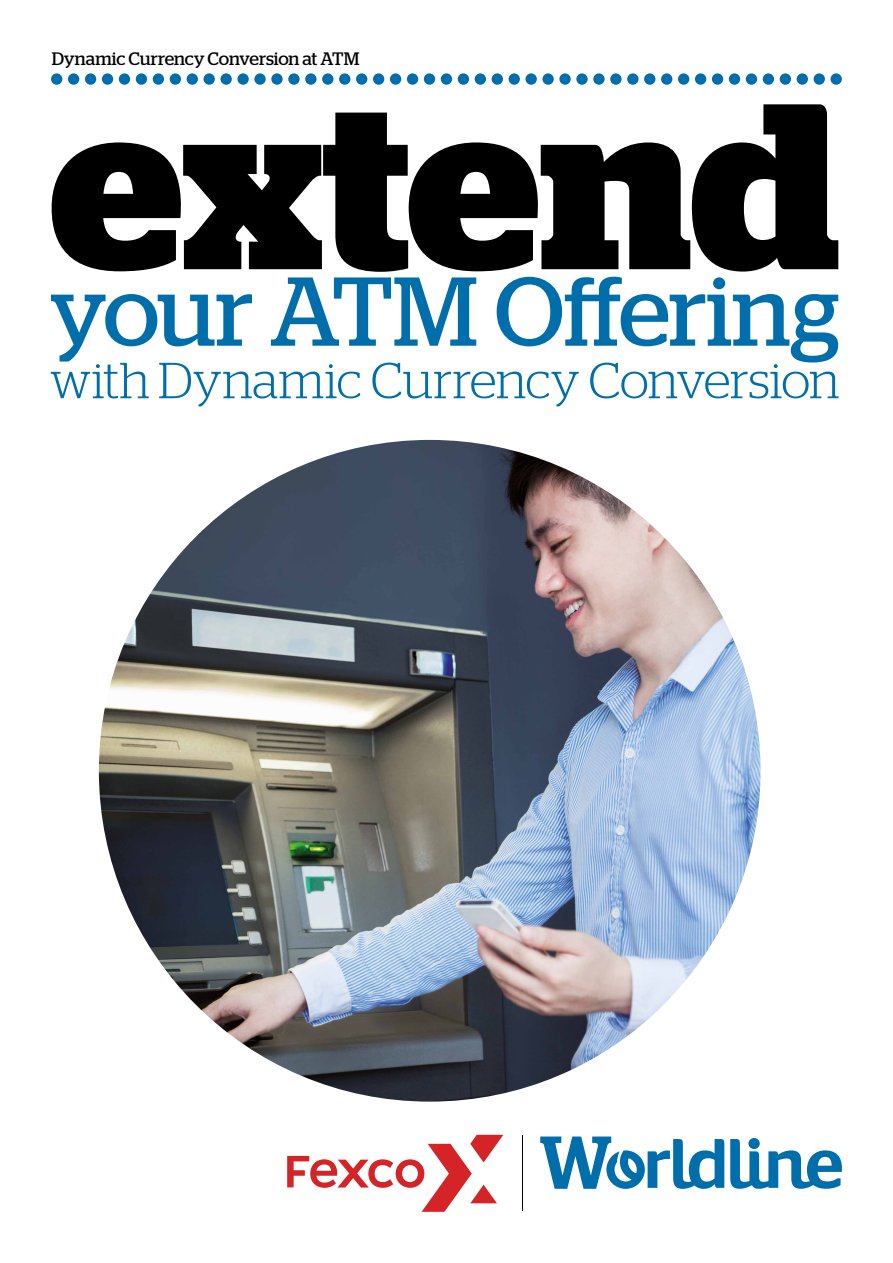
<style>
.page{position:relative;width:893px;height:1263px;background:#fff}
.page>*{position:absolute;margin:0;border:0;box-sizing:border-box;transform-origin:0 0}
.t1{font:700 235.5px "Stag";letter-spacing:-.005em;color:#000}
.t2{font:97.5px "Stag";letter-spacing:-.005em;color:#006eab}
.t3{font:300 50.55px "Stag";letter-spacing:-.01em;color:#006eab}
.t4{font:18px "Stag";letter-spacing:-.005em;color:#000}
</style>
<div class="page">
<img style="left:99px;top:440px;width:662px;height:661px;border-radius:331px">
<hr style="left:522px;top:1135px;width:1px;height:76px;background:#000">
<svg style="left:287px;top:1135px;width:216px;height:77px"></svg>
<svg style="left:730px;top:1139px;width:112px;height:50px"></svg>
<svg style="left:540px;top:1136px;width:184px;height:53px"></svg>
<div style="left:51px;top:73px;width:11px;height:12px;background:#006eab;border-radius:50%"></div>
<div style="left:68px;top:73px;width:11px;height:12px;background:#006eab;border-radius:50%"></div>
<div style="left:85px;top:73px;width:11px;height:12px;background:#006eab;border-radius:50%"></div>
<div style="left:102px;top:73px;width:11px;height:12px;background:#006eab;border-radius:50%"></div>
<div style="left:119px;top:73px;width:11px;height:12px;background:#006eab;border-radius:50%"></div>
<div style="left:136px;top:73px;width:11px;height:12px;background:#006eab;border-radius:50%"></div>
<div style="left:153px;top:73px;width:11px;height:12px;background:#006eab;border-radius:50%"></div>
<div style="left:170px;top:73px;width:11px;height:12px;background:#006eab;border-radius:50%"></div>
<div style="left:187px;top:73px;width:11px;height:12px;background:#006eab;border-radius:50%"></div>
<div style="left:204px;top:73px;width:11px;height:12px;background:#006eab;border-radius:50%"></div>
<div style="left:220px;top:73px;width:12px;height:12px;background:#006eab;border-radius:50%"></div>
<div style="left:237px;top:73px;width:12px;height:12px;background:#006eab;border-radius:50%"></div>
<div style="left:254px;top:73px;width:12px;height:12px;background:#006eab;border-radius:50%"></div>
<div style="left:271px;top:73px;width:12px;height:12px;background:#006eab;border-radius:50%"></div>
<div style="left:288px;top:73px;width:12px;height:12px;background:#006eab;border-radius:50%"></div>
<div style="left:305px;top:73px;width:12px;height:12px;background:#006eab;border-radius:50%"></div>
<div style="left:322px;top:73px;width:11px;height:12px;background:#006eab;border-radius:50%"></div>
<div style="left:339px;top:73px;width:11px;height:12px;background:#006eab;border-radius:50%"></div>
<div style="left:356px;top:73px;width:11px;height:12px;background:#006eab;border-radius:50%"></div>
<div style="left:373px;top:73px;width:11px;height:12px;background:#006eab;border-radius:50%"></div>
<div style="left:390px;top:73px;width:11px;height:12px;background:#006eab;border-radius:50%"></div>
<div style="left:407px;top:73px;width:11px;height:12px;background:#006eab;border-radius:50%"></div>
<div style="left:424px;top:73px;width:11px;height:12px;background:#006eab;border-radius:50%"></div>
<div style="left:441px;top:73px;width:11px;height:12px;background:#006eab;border-radius:50%"></div>
<div style="left:458px;top:73px;width:11px;height:12px;background:#006eab;border-radius:50%"></div>
<div style="left:475px;top:73px;width:11px;height:12px;background:#006eab;border-radius:50%"></div>
<div style="left:492px;top:73px;width:11px;height:12px;background:#006eab;border-radius:50%"></div>
<div style="left:509px;top:73px;width:11px;height:12px;background:#006eab;border-radius:50%"></div>
<div style="left:525px;top:73px;width:12px;height:12px;background:#006eab;border-radius:50%"></div>
<div style="left:542px;top:73px;width:12px;height:12px;background:#006eab;border-radius:50%"></div>
<div style="left:559px;top:73px;width:12px;height:12px;background:#006eab;border-radius:50%"></div>
<div style="left:576px;top:73px;width:12px;height:12px;background:#006eab;border-radius:50%"></div>
<div style="left:593px;top:73px;width:12px;height:12px;background:#006eab;border-radius:50%"></div>
<div style="left:610px;top:73px;width:12px;height:12px;background:#006eab;border-radius:50%"></div>
<div style="left:627px;top:73px;width:11px;height:12px;background:#006eab;border-radius:50%"></div>
<div style="left:644px;top:73px;width:11px;height:12px;background:#006eab;border-radius:50%"></div>
<div style="left:661px;top:73px;width:11px;height:12px;background:#006eab;border-radius:50%"></div>
<div style="left:678px;top:73px;width:11px;height:12px;background:#006eab;border-radius:50%"></div>
<div style="left:695px;top:73px;width:11px;height:12px;background:#006eab;border-radius:50%"></div>
<div style="left:712px;top:73px;width:11px;height:12px;background:#006eab;border-radius:50%"></div>
<div style="left:729px;top:73px;width:11px;height:12px;background:#006eab;border-radius:50%"></div>
<div style="left:746px;top:73px;width:11px;height:12px;background:#006eab;border-radius:50%"></div>
<div style="left:763px;top:73px;width:11px;height:12px;background:#006eab;border-radius:50%"></div>
<div style="left:780px;top:73px;width:11px;height:12px;background:#006eab;border-radius:50%"></div>
<div style="left:797px;top:73px;width:11px;height:12px;background:#006eab;border-radius:50%"></div>
<div style="left:814px;top:73px;width:11px;height:12px;background:#006eab;border-radius:50%"></div>
<div style="left:830px;top:73px;width:12px;height:12px;background:#006eab;border-radius:50%"></div>
<p class="t4" style="left:52px;top:49px;width:309px">Dynamic Currency Conversion at ATM</p>
<p class="t1" style="left:50px;top:49px;width:792px">extend</p>
<p class="t2" style="left:50px;top:255px;width:791px">your ATM Offering</p>
<p class="t3" style="left:50px;top:352px;width:791px">with Dynamic Currency Conversion</p>
</div>
